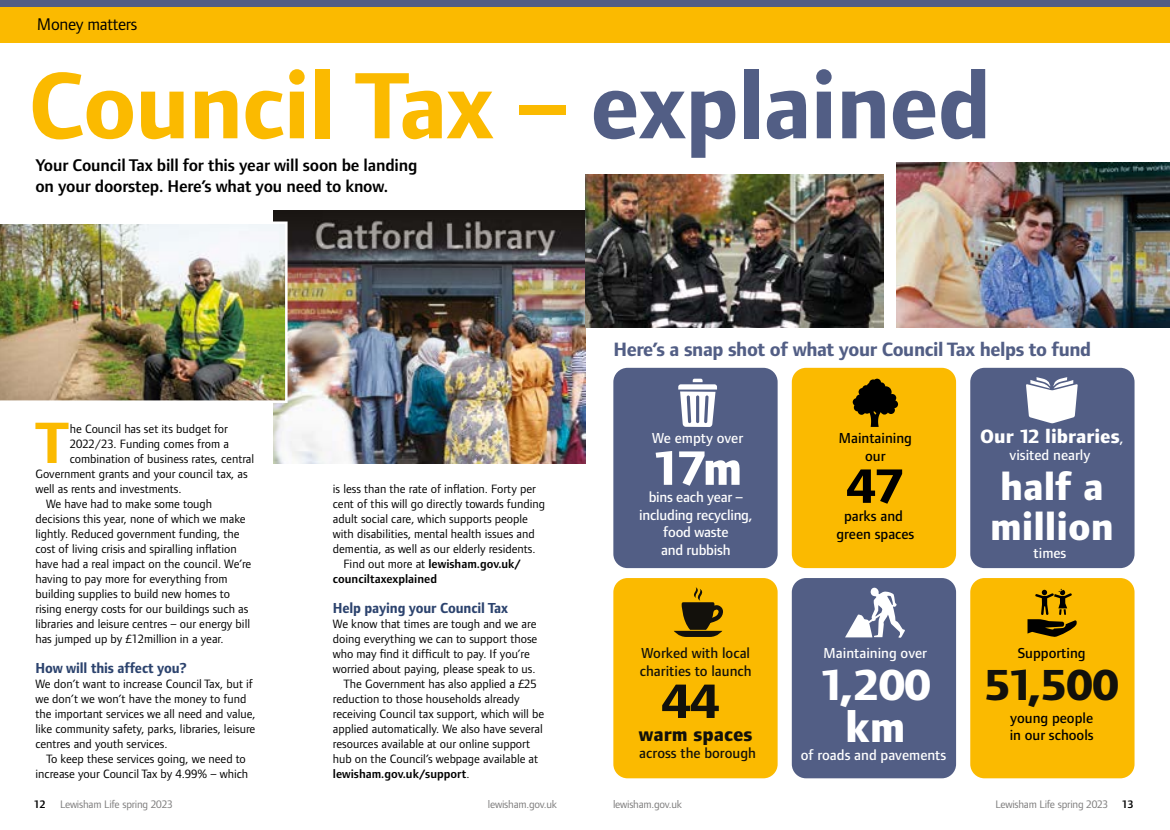
<style>
.page{position:relative;width:1170px;height:830px;background:#fff}
.page>*{position:absolute;margin:0;border:0;box-sizing:border-box;transform-origin:0 0}
._02_Feature_head_1_H{font:700 97.5px "Foundry Form Sans";letter-spacing:-.01em;color:#fbba00}
._01_Body_copy_Foundr{font:700 60.38px "Foundry Form Sans";color:#fbba00}
.t1{font:800 50px "Foundry Form Sans";color:#fff}
.t2{font:800 50px "Foundry Form Sans";color:#12110b}
.t3{font:800 50px "Foundry Form Sans";color:#000}
.t4{font:800 45px "Foundry Form Sans";color:#fff}
.t5{font:800 45px "Foundry Form Sans";color:#12110b}
.t6{font:800 40px/40px "Foundry Form Sans";color:#fff}
._04_Box_head_H3{font:700 20px "Foundry Form Sans";letter-spacing:-.02em;color:#525e85}
.t7{font:800 20px "Foundry Form Sans";color:#fff}
.t8{font:800 20px "Foundry Form Sans";color:#12110b}
._03_Intro_H2{font:600 17.5px/21.2px "Foundry Form Sans";letter-spacing:-.01em;color:#000}
._07_Strapline_H{font:17.5px "Foundry Form Sans";letter-spacing:-.015em;color:#000}
.t9{font:500 15px/17.5px "Foundry Form Sans";color:#fff;text-align:center}
.t10{font:500 15px/18px "Foundry Form Sans";color:#000;text-align:center}
.t11{font:500 15px/17.5px "Foundry Form Sans";color:#12110b}
._05_Crosshead_Foundr{font:700 15px "Foundry Form Sans";letter-spacing:-.01em;color:#2c436e;scale:.95 1}
._01_Body_copy_Foindr{font:12.5px/15px "Foundry Form Sans";color:#000}
._01_Body_copy_Foundr-2{font:12.5px/15px "Foundry Form Sans";color:#000}
._01_Body_copy_Foindr-2{font:600 12.5px/15px "Foundry Form Sans";color:#000}
._08_Footer_P{font:11.25px "Foundry Form Sans";letter-spacing:-.02em;color:#7d7c7c}
._08_Footer_P-2{font:600 11.25px "Foundry Form Sans";color:#000}
.s1{color:#525e85}
.s2{font-weight:400}
.s3{font-weight:600}
.s4{font-weight:500;font-size:15px}
</style>
<div class="page">
<div style="left:791px;top:577px;width:165px;height:201px;background:#525e85;border-radius:14px"></div>
<div style="left:613px;top:577px;width:164px;height:201px;background:#fbba00;border-radius:14px"></div>
<div style="left:970px;top:577px;width:164px;height:201px;background:#fbba00;border-radius:14px"></div>
<div style="left:970px;top:367px;width:164px;height:201px;background:#525e85;border-radius:14px"></div>
<div style="left:791px;top:367px;width:165px;height:201px;background:#fbba00;border-radius:14px"></div>
<div style="left:613px;top:367px;width:164px;height:201px;background:#525e85;border-radius:14px"></div>
<img style="left:896px;top:163px;width:273px;height:165px">
<div style="left:0;top:0;width:1169px;height:7px;background:#525e85"></div>
<div style="left:0;top:7px;width:1169px;height:36px;background:#fbba00"></div>
<svg style="left:678px;top:378px;width:39px;height:49px"></svg>
<svg style="left:1027px;top:588px;width:50px;height:48px"></svg>
<svg style="left:852px;top:378px;width:46px;height:48px"></svg>
<svg style="left:1026px;top:377px;width:51px;height:46px"></svg>
<svg style="left:845px;top:587px;width:59px;height:50px"></svg>
<svg style="left:674px;top:587px;width:49px;height:49px"></svg>
<img style="left:273px;top:211px;width:312px;height:252px">
<img style="left:0;top:221px;width:287px;height:182px">
<img style="left:585px;top:174px;width:298px;height:154px">
<p class="_07_Strapline_H" style="left:37px;top:14px;width:102px">Money matters</p>
<p class="_02_Feature_head_1_H" style="left:28px;top:51px;width:964px">Council Tax – <span class="s1">explained</span></p>
<h2 class="_03_Intro_H2" style="left:35px;top:154px;width:383px">Your Council Tax bill for this year will soon be landing on your doorstep. Here’s what you need to know.</h2>
<p class="_01_Body_copy_Foundr" style="left:35px;top:409px;width:36px">T</p>
<p class="_01_Body_copy_Foundr-2" style="left:70px;top:421px;width:159px">he Council has set its budget for</p>
<p class="_01_Body_copy_Foundr-2" style="left:70px;top:436px;width:160px">2022/23. Funding comes from a</p>
<p class="_01_Body_copy_Foundr-2" style="left:70px;top:451px;width:186px">combination of business rates, central</p>
<p class="_01_Body_copy_Foundr-2" style="left:35px;top:466px;width:214px">Government grants and your council tax, as</p>
<p class="_01_Body_copy_Foundr-2" style="left:35px;top:481px;width:148px">well as rents and investments.</p>
<p class="_01_Body_copy_Foindr" style="left:35px;top:496px;width:217px;text-indent:11px">We have had to make some tough decisions this year, none of which we make lightly. Reduced government funding, the cost of living crisis and spiralling inflation have had a real impact on the council. We’re having to pay more for everything from building supplies to build new homes to rising energy costs for our buildings such as libraries and leisure centres – our energy bill has jumped up by £12million in a year.</p>
<p class="_05_Crosshead_Foundr" style="left:35px;top:659px;width:161px">How will this affect you?</p>
<p class="_01_Body_copy_Foundr-2" style="left:35px;top:676px;width:221px">We don’t want to increase Council Tax, but if we don’t we won’t have the money to fund the important services we all need and value, like community safety, parks, libraries, leisure centres and youth services.</p>
<p class="_01_Body_copy_Foindr" style="left:35px;top:751px;width:214px;text-align:right">To keep these services going, we need to increase your Council Tax by 4.99% – which</p>
<p class="_01_Body_copy_Foindr" style="left:333px;top:481px;width:214px">is less than the rate of inflation. Forty per cent of this will go directly towards funding adult social care, which supports people with disabilities, mental health issues and dementia, as well as our elderly residents.</p>
<p class="_01_Body_copy_Foindr-2" style="left:333px;top:556px;width:189px;text-indent:11px"><span class="s2">Find out more at</span> lewisham.gov.uk/ counciltaxexplained</p>
<p class="_05_Crosshead_Foundr" style="left:333px;top:599px;width:186px">Help paying your Council Tax</p>
<p class="_01_Body_copy_Foundr-2" style="left:333px;top:616px;width:206px">We know that times are tough and we are doing everything we can to support those who may find it difficult to pay. If you’re worried about paying, please speak to us.</p>
<p class="_01_Body_copy_Foindr" style="left:333px;top:676px;width:213px;text-indent:11px">The Government has also applied a £25 reduction to those households already receiving Council tax support, which will be applied automatically. We also have several resources available at our online support hub on the Council’s webpage available at <span class="s3">lewisham.gov.uk/support</span>.</p>
<h4 class="_04_Box_head_H3" style="left:613px;top:337px;width:479px">Here’s a snap shot of what your Council Tax helps to fund</h4>
<p class="t9" style="left:652px;top:428px;width:93px">We empty over</p>
<p class="t1" style="left:653px;top:440px;width:91px">17m</p>
<p class="t9" style="left:639px;top:505px;width:115px">including recycling, food waste<br>and rubbish</p>
<p class="t9" style="left:648px;top:488px;width:96px">bins each year –</p>
<p class="t11" style="left:639px;top:644px;width:113px">Worked with local charities to launch</p>
<p class="t2" style="left:661px;top:673px;width:59px">44</p>
<p class="t8" style="left:639px;top:722px;width:115px">warm spaces</p>
<p class="t11" style="left:639px;top:743px;width:118px">across the borough</p>
<p class="t10" style="left:838px;top:428px;width:75px">Maintaining our</p>
<p class="t3" style="left:846px;top:458px;width:59px">47</p>
<p class="t10" style="left:836px;top:506px;width:79px">parks and green spaces</p>
<p class="t7" style="left:980px;top:424px;width:145px">Our 12 libraries<span class="s4">,</span></p>
<p class="t9" style="left:1009px;top:446px;width:82px">visited nearly</p>
<p class="t6" style="left:989px;top:467px;width:125px">half a million</p>
<p class="t9" style="left:1033px;top:543px;width:34px">times</p>
<p class="t9" style="left:823px;top:644px;width:105px">Maintaining over</p>
<p class="t4" style="left:820px;top:659px;width:112px">1,200</p>
<p class="t4" style="left:845px;top:701px;width:62px">km</p>
<p class="t9" style="left:800px;top:745px;width:147px">of roads and pavements</p>
<p class="t10" style="left:1017px;top:643px;width:69px">Supporting</p>
<p class="t5" style="left:984px;top:659px;width:135px">51,500</p>
<p class="t10" style="left:1009px;top:708px;width:86px;line-height:17.5px;text-align:left">young people in our schools</p>
<p class="_08_Footer_P-2" style="left:34px;top:797px;width:13px">12</p>
<p class="_08_Footer_P" style="left:60px;top:797px;width:114px">Lewisham Life spring 2023</p>
<p class="_08_Footer_P" style="left:488px;top:797px;width:71px">lewisham.gov.uk</p>
<p class="_08_Footer_P" style="left:613px;top:797px;width:71px">lewisham.gov.uk</p>
<p class="_08_Footer_P" style="left:995px;top:797px;width:114px">Lewisham Life spring 2023</p>
<p class="_08_Footer_P-2" style="left:1122px;top:797px;width:13px">13</p>
</div>
